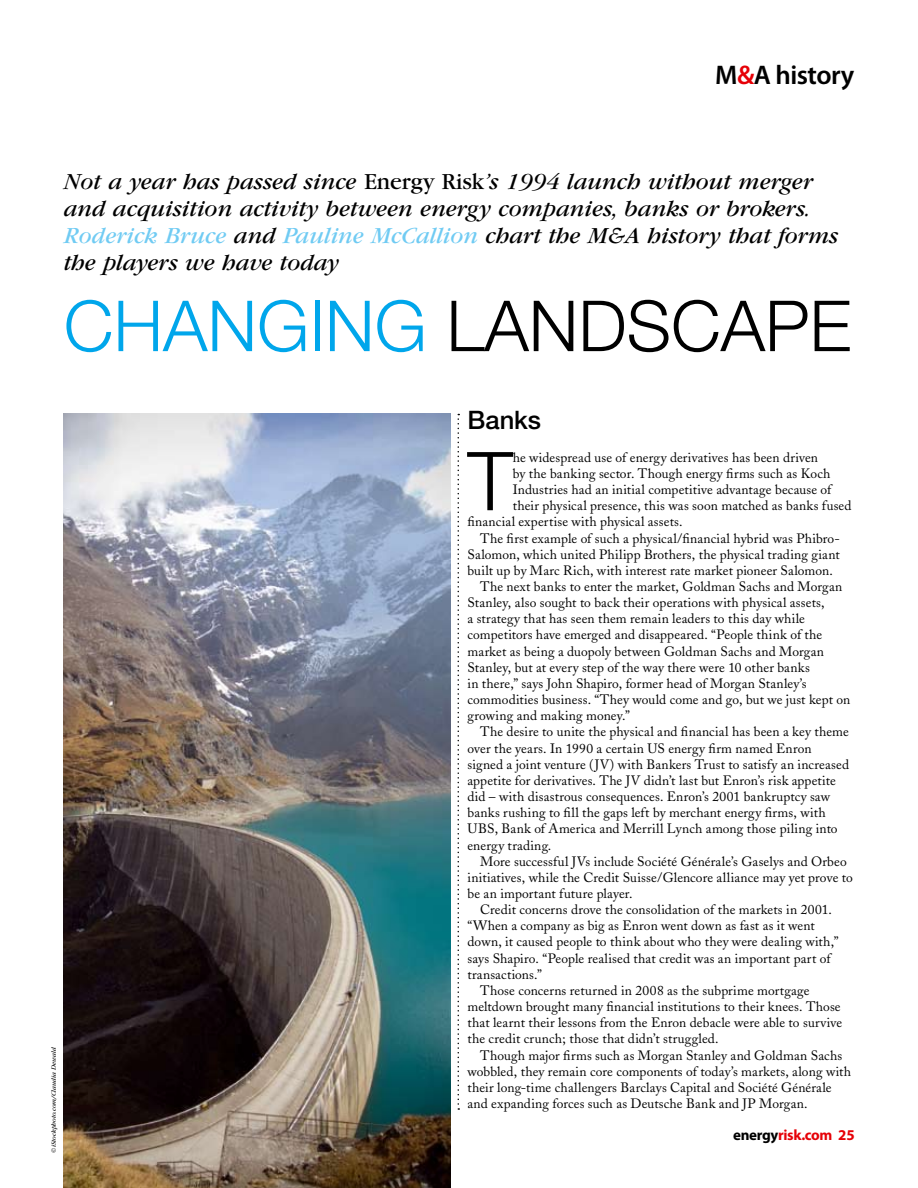
<style>
.page{position:relative;width:918px;height:1188px;background:#fff}
.page>*{position:absolute;margin:0;border:0;box-sizing:border-box;transform-origin:0 0}
.t1{font:300 81.45px "Helvetica Neue LT";color:#000}
.t2{font:300 70.5px "Helvetica Neue LT";color:#000}
.t3{font:600 27px "Myriad Pro";letter-spacing:-.02em;color:#000}
.t4{font:500 25.5px "Helvetica Neue LT";color:#000}
.t5{font:italic 24px/27px "Garamond";color:#000}
.t6{font:700 15px "Myriad Pro";letter-spacing:-.02em;color:#e60007}
.t7{font:13.5px "Adobe Caslon";letter-spacing:.01em;color:#000}
.t8{font:italic 6.75px "Garamond";color:#000}
.s1{color:#e60007}
.s2{font-style:normal}
.s3{color:#70cbf3}
.s4{color:#00a6eb}
.s5{color:#000}
</style>
<div class="page">
<svg style="left:458px;top:414px;width:1px;height:696px"></svg>
<img style="left:64px;top:414px;width:386px;height:774px">
<h3 class="t3" style="left:715px;top:58px;width:140px">M<span class="s1">&amp;</span>A history</h3>
<h3 class="t5" style="left:64px;top:168px;width:776px">Not a year has passed since <span class="s2">Energy Risk</span>’s 1994 launch without merger and acquisition activity between energy companies, banks or brokers.<br><span class="s3">Roderick Bruce</span> and <span class="s3">Pauline McCallion</span> chart the M&amp;A history that forms the players we have today</h3>
<h2 class="t2" style="left:64px;top:283px;width:789px"><span class="s4">CHANGING</span> LANDSCAPE</h2>
<p class="t8" style="left:50px;top:1153px;width:107px;rotate:-90deg">©iStockphoto.com/Claudia Dewald</p>
<h3 class="t4" style="left:468px;top:405px;width:75px">Banks</h3>
<h1 class="t1" style="left:468px;top:431px;width:47px">T</h1>
<p class="t7" style="left:513px;top:449px;width:307px">he widespread use of energy derivatives has been driven</p>
<p class="t7" style="left:513px;top:465px;width:319px">by the banking sector. Though energy firms such as Koch</p>
<p class="t7" style="left:513px;top:482px;width:320px">Industries had an initial competitive advantage because of</p>
<p class="t7" style="left:513px;top:498px;width:340px">their physical presence, this was soon matched as banks fused</p>
<p class="t7" style="left:468px;top:514px;width:217px">financial expertise with physical assets.</p>
<p class="t7" style="left:480px;top:530px;width:361px">The first example of such a physical/financial hybrid was Phibro-</p>
<p class="t7" style="left:468px;top:546px;width:374px">Salomon, which united Philipp Brothers, the physical trading giant</p>
<p class="t7" style="left:468px;top:562px;width:367px">built up by Marc Rich, with interest rate market pioneer Salomon.</p>
<p class="t7" style="left:480px;top:579px;width:364px">The next banks to enter the market, Goldman Sachs and Morgan</p>
<p class="t7" style="left:468px;top:595px;width:359px">Stanley, also sought to back their operations with physical assets,</p>
<p class="t7" style="left:468px;top:611px;width:339px">a strategy that has seen them remain leaders to this day while</p>
<p class="t7" style="left:468px;top:627px;width:356px">competitors have emerged and disappeared. “People think of the</p>
<p class="t7" style="left:468px;top:643px;width:358px">market as being a duopoly between Goldman Sachs and Morgan</p>
<p class="t7" style="left:468px;top:659px;width:344px">Stanley, but at every step of the way there were 10 other banks</p>
<p class="t7" style="left:468px;top:675px;width:341px">in there,” says John Shapiro, former head of Morgan Stanley’s</p>
<p class="t7" style="left:468px;top:692px;width:384px">commodities business. “They would come and go, but we just kept on</p>
<p class="t7" style="left:468px;top:708px;width:164px">growing and making money.”</p>
<p class="t7" style="left:480px;top:724px;width:370px">The desire to unite the physical and financial has been a key theme</p>
<p class="t7" style="left:468px;top:740px;width:346px">over the years. In 1990 a certain US energy firm named Enron</p>
<p class="t7" style="left:468px;top:756px;width:383px">signed a joint venture (JV) with Bankers Trust to satisfy an increased</p>
<p class="t7" style="left:468px;top:772px;width:370px">appetite for derivatives. The JV didn’t last but Enron’s risk appetite</p>
<p class="t7" style="left:468px;top:789px;width:364px">did – with disastrous consequences. Enron’s 2001 bankruptcy saw</p>
<p class="t7" style="left:468px;top:805px;width:360px">banks rushing to fill the gaps left by merchant energy firms, with</p>
<p class="t7" style="left:468px;top:821px;width:372px">UBS, Bank of America and Merrill Lynch among those piling into</p>
<p class="t7" style="left:468px;top:837px;width:85px">energy trading.</p>
<p class="t7" style="left:480px;top:853px;width:368px">More successful JVs include Société Générale’s Gaselys and Orbeo</p>
<p class="t7" style="left:468px;top:869px;width:387px">initiatives, while the Credit Suisse/Glencore alliance may yet prove to</p>
<p class="t7" style="left:468px;top:886px;width:167px">be an important future player.</p>
<p class="t7" style="left:480px;top:902px;width:353px">Credit concerns drove the consolidation of the markets in 2001.</p>
<p class="t7" style="left:468px;top:918px;width:349px">“When a company as big as Enron went down as fast as it went</p>
<p class="t7" style="left:468px;top:934px;width:373px">down, it caused people to think about who they were dealing with,”</p>
<p class="t7" style="left:468px;top:950px;width:365px">says Shapiro. “People realised that credit was an important part of</p>
<p class="t7" style="left:468px;top:966px;width:76px">transactions.”</p>
<p class="t7" style="left:480px;top:982px;width:331px">Those concerns returned in 2008 as the subprime mortgage</p>
<p class="t7" style="left:468px;top:999px;width:375px">meltdown brought many financial institutions to their knees. Those</p>
<p class="t7" style="left:468px;top:1015px;width:376px">that learnt their lessons from the Enron debacle were able to survive</p>
<p class="t7" style="left:468px;top:1031px;width:253px">the credit crunch; those that didn’t struggled.</p>
<p class="t7" style="left:480px;top:1047px;width:364px">Though major firms such as Morgan Stanley and Goldman Sachs</p>
<p class="t7" style="left:468px;top:1063px;width:385px">wobbled, they remain core components of today’s markets, along with</p>
<p class="t7" style="left:468px;top:1079px;width:366px">their long-time challengers Barclays Capital and Société Générale</p>
<p class="t7" style="left:468px;top:1096px;width:342px">and expanding forces such as Deutsche Bank and JP Morgan.</p>
<p class="t6" style="left:733px;top:1126px;width:123px"><span class="s5">energy</span>risk.com 25</p>
</div>
